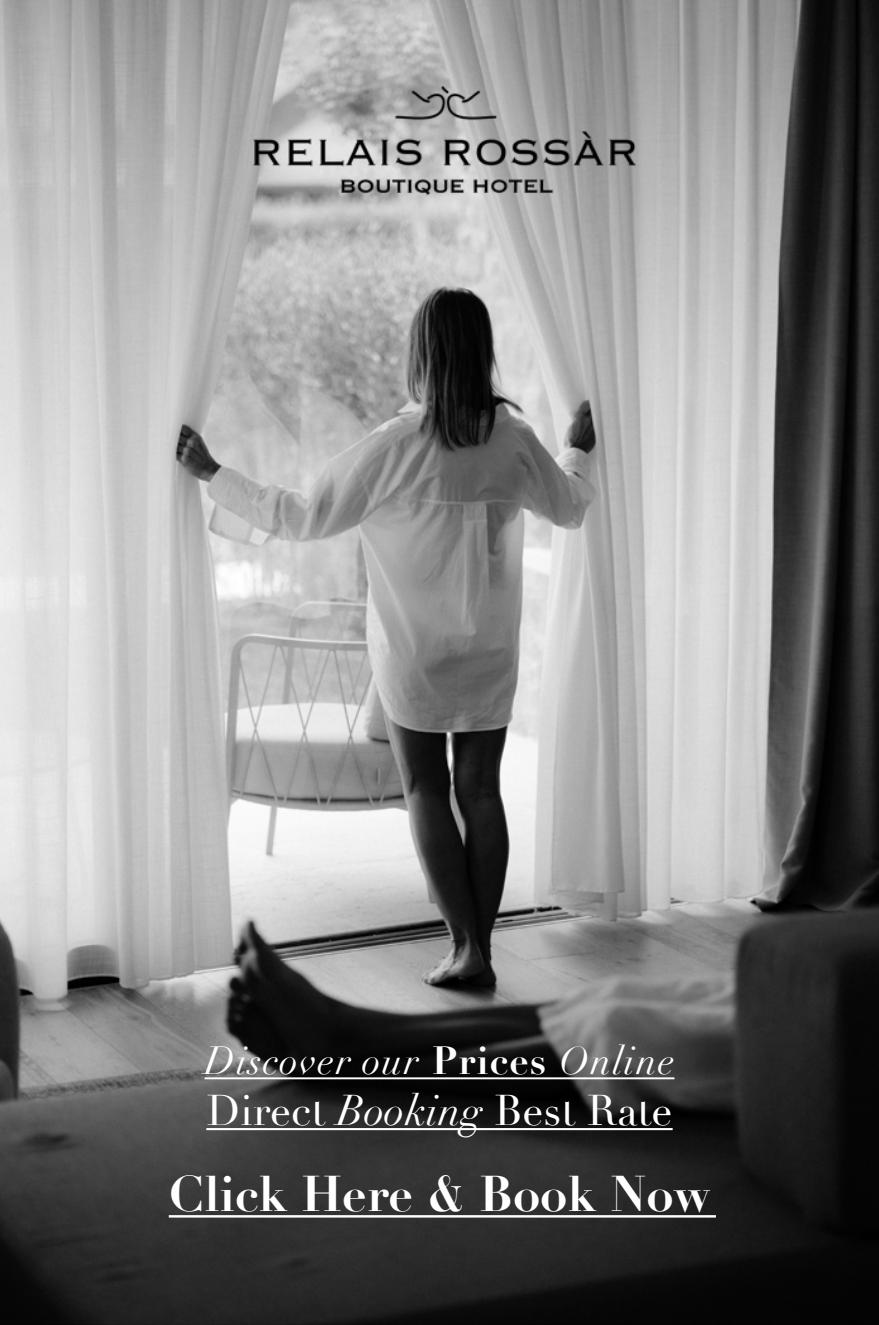
<style>
.page{position:relative;width:879px;height:1325px;background:#fff}
.page>*{position:absolute;margin:0;border:0;box-sizing:border-box;transform-origin:0 0}
.t1{font:700 49px "Didot";color:#fff}
.t2{font:42px "Didot";color:#fff}
.t3{font:italic 38.5px "Didot";letter-spacing:.03em;color:#fff}
.s1{font-weight:700;font-style:normal}
.s2{font-style:italic}
</style>
<div class="page">
<img style="left:0;top:0;width:878px;height:1324px">
<hr style="left:169px;top:1215px;width:546px;height:2px;background:#fff">
<hr style="left:204px;top:1077px;width:470px;height:2px;background:#fff">
<hr style="left:206px;top:1128px;width:466px;height:2px;background:#fff">
<img style="left:230px;top:0;width:418px;height:284px">
<p class="t3" style="left:204px;top:1037px;width:471px">Discover our <span class="s1">Prices</span> Online</p>
<p class="t2" style="left:206px;top:1085px;width:467px">Direct <span class="s2">Booking</span> Best Rate</p>
<p class="t1" style="left:169px;top:1163px;width:542px">Click Here &amp; Book Now</p>
</div>
